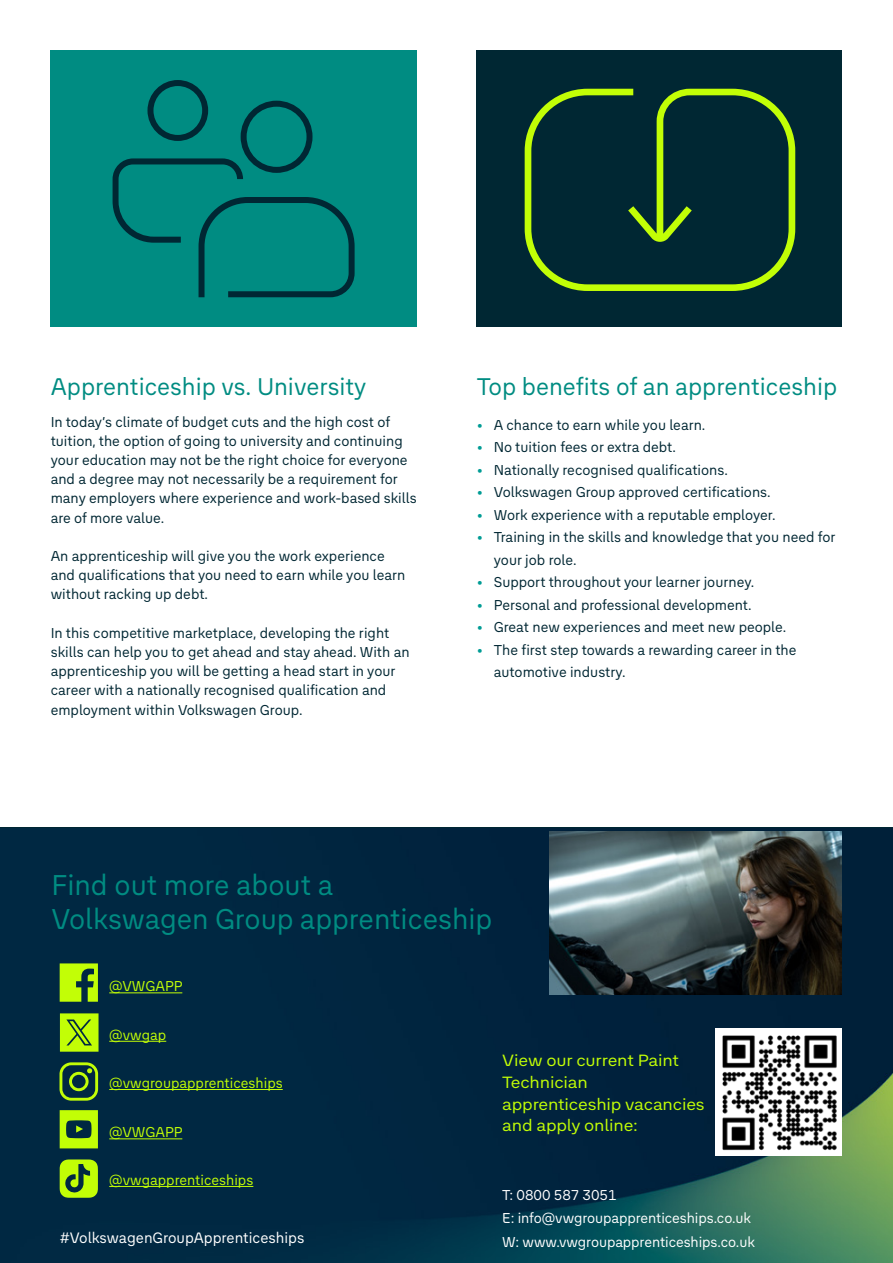
<style>
.page{position:relative;width:893px;height:1263px;background:#fff}
.page>*{position:absolute;margin:0;border:0;box-sizing:border-box;transform-origin:0 0}
.t1{font:28.5px/34.2px "The Group TEXT Pro";color:#008c82}
.t2{font:24px "The Group TEXT Pro";color:#008c82}
.t3{font:16.2px/21.6px "The Group TEXT Pro";letter-spacing:-.01em;color:#c2fe06;scale:1.11 1}
.t4{font:15px "The Group TEXT Pro";color:#fff}
.Copy_8_5_11_5{font:14.25px/19.2px "The Group TEXT Pro";color:#002733}
.t5{font:14.25px "The Group TEXT Pro";letter-spacing:-.005em;color:#fff}
.t6{font:14.25px "The Group TEXT Pro";color:#c2fe06}
.s1{color:#009c95}
</style>
<div class="page">
<div style="left:476px;top:50px;width:366px;height:277px;background:#002733"></div>
<div style="left:50px;top:50px;width:367px;height:277px;background:#008c82"></div>
<svg style="left:113px;top:80px;width:242px;height:217px"></svg>
<svg style="left:525px;top:89px;width:270px;height:202px"></svg>
<img style="left:0;top:829px;width:893px;height:434px">
<img style="left:550px;top:831px;width:292px;height:163px">
<img style="left:716px;top:1029px;width:126px;height:126px">
<svg style="left:60px;top:963px;width:38px;height:39px"></svg>
<svg style="left:60px;top:1110px;width:38px;height:38px"></svg>
<svg style="left:60px;top:1062px;width:38px;height:39px"></svg>
<svg style="left:60px;top:1159px;width:38px;height:39px"></svg>
<svg style="left:60px;top:1013px;width:39px;height:39px;background:#a6df0e"></svg>
<hr style="left:109px;top:992px;width:73px;height:1px;background:#c2fe06">
<hr style="left:109px;top:1041px;width:57px;height:1px;background:#c2fe06">
<hr style="left:109px;top:1089px;width:174px;height:1px;background:#c2fe06">
<hr style="left:109px;top:1138px;width:73px;height:1px;background:#c2fe06">
<hr style="left:109px;top:1186px;width:144px;height:1px;background:#c2fe06">
<p class="t2" style="left:51px;top:369px;width:317px">Apprenticeship vs. University</p>
<p class="Copy_8_5_11_5" style="left:51px;top:411px;width:367px">In today’s climate of budget cuts and the high cost of tuition, the option of going to university and continuing your education may not be the right choice for everyone and a degree may not necessarily be a requirement for many employers where experience and work-based skills are of more value.</p>
<p class="Copy_8_5_11_5" style="left:51px;top:545px;width:356px">An apprenticeship will give you the work experience and qualifications that you need to earn while you learn without racking up debt.</p>
<p class="Copy_8_5_11_5" style="left:51px;top:622px;width:360px">In this competitive marketplace, developing the right skills can help you to get ahead and stay ahead. With an apprenticeship you will be getting a head start in your career with a nationally recognised qualification and employment within Volkswagen Group.</p>
<p class="t2" style="left:477px;top:369px;width:362px">Top benefits of an apprenticeship</p>
<p class="Copy_8_5_11_5" style="left:477px;top:414px;width:230px"><span class="s1">•</span> A chance to earn while you learn.</p>
<p class="Copy_8_5_11_5" style="left:477px;top:437px;width:201px"><span class="s1">•</span> No tuition fees or extra debt.</p>
<p class="Copy_8_5_11_5" style="left:477px;top:459px;width:253px"><span class="s1">•</span> Nationally recognised qualifications.</p>
<p class="Copy_8_5_11_5" style="left:477px;top:482px;width:295px"><span class="s1">•</span> Volkswagen Group approved certifications.</p>
<p class="Copy_8_5_11_5" style="left:477px;top:504px;width:300px"><span class="s1">•</span> Work experience with a reputable employer.</p>
<p class="Copy_8_5_11_5" style="left:494px;top:525px;width:343px;line-height:22.5px;text-indent:-17px"><span class="s1">•</span> Training in the skills and knowledge that you need for your job role.</p>
<p class="Copy_8_5_11_5" style="left:477px;top:572px;width:279px"><span class="s1">•</span> Support throughout your learner journey.</p>
<p class="Copy_8_5_11_5" style="left:477px;top:594px;width:276px"><span class="s1">•</span> Personal and professional development.</p>
<p class="Copy_8_5_11_5" style="left:477px;top:617px;width:311px"><span class="s1">•</span> Great new experiences and meet new people.</p>
<p class="Copy_8_5_11_5" style="left:494px;top:638px;width:304px;line-height:22.5px;text-indent:-17px"><span class="s1">•</span> The first step towards a rewarding career in the automotive industry.</p>
<p class="t1" style="left:52px;top:865px;width:442px">Find out more about a<br>Volkswagen Group apprenticeship</p>
<p class="t6" style="left:109px;top:976px;width:75px">@VWGAPP</p>
<p class="t6" style="left:109px;top:1024px;width:58px">@vwgap</p>
<p class="t6" style="left:109px;top:1073px;width:175px">@vwgroupapprenticeships</p>
<p class="t6" style="left:109px;top:1122px;width:75px">@VWGAPP</p>
<p class="t6" style="left:109px;top:1170px;width:146px">@vwgapprenticeships</p>
<p class="t3" style="left:502px;top:1049px;width:161px">View our current Paint<br>Technician</p>
<p class="t3" style="left:502px;top:1092px;width:184px">apprenticeship vacancies and apply online:</p>
<p class="t5" style="left:502px;top:1184px;width:116px">T: 0800 587 3051</p>
<p class="t5" style="left:502px;top:1208px;width:250px">E: info@vwgroupapprenticeships.co.uk</p>
<p class="t4" style="left:60px;top:1227px;width:246px">#VolkswagenGroupApprenticeships</p>
<p class="t5" style="left:502px;top:1231px;width:254px">W: www.vwgroupapprenticeships.co.uk</p>
</div>
